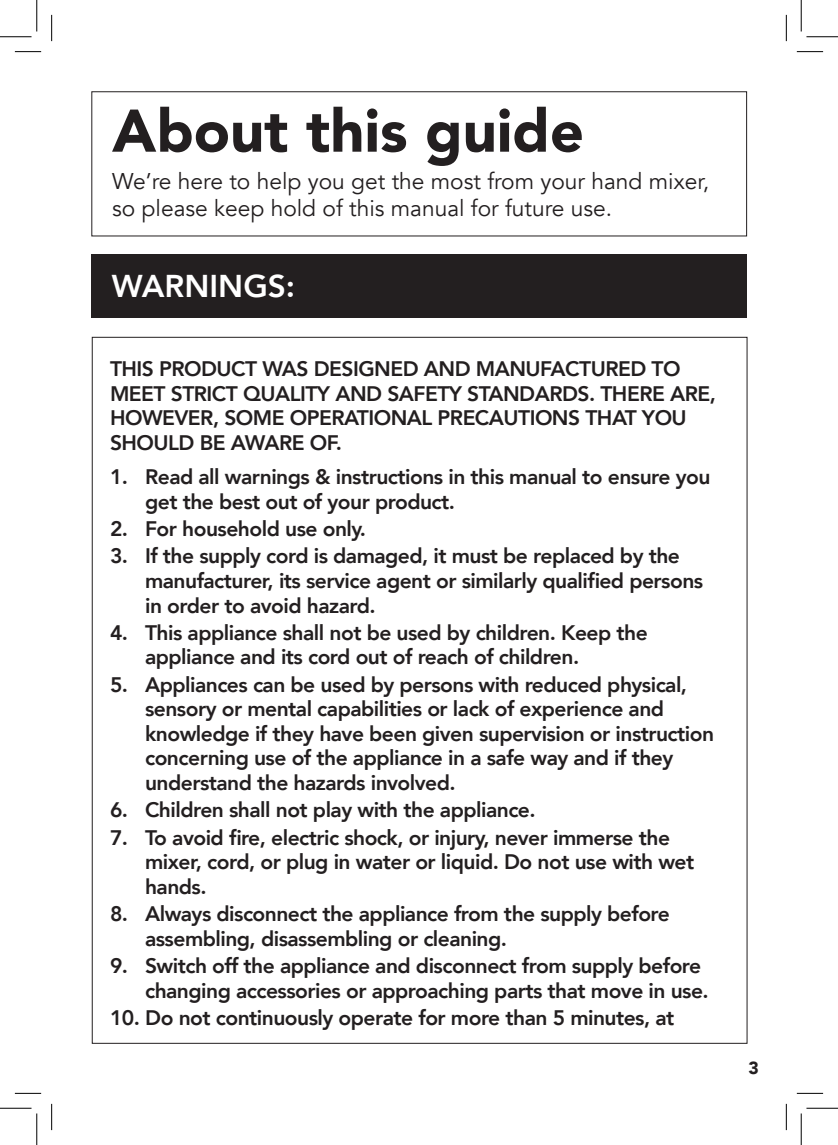
<style>
.page{position:relative;width:838px;height:1145px;background:#fff}
.page>*{position:absolute;margin:0;border:0;box-sizing:border-box;transform-origin:0 0}
.t1{font:900 59.5px "Avenir";color:#231f20}
.t2{font:800 31.5px "Avenir";color:#fff}
.t3{font:22.75px/27.3px "Avenir";color:#231f20}
.t4{font:800 21px/24.5px "Avenir";letter-spacing:-.025em;color:#231f20}
.t5{font:900 17.5px "Avenir";color:#231f20}
</style>
<div class="page">
<div style="left:91px;top:91px;width:656px;height:145px;border:1px solid #231f20"></div>
<div style="left:92px;top:254px;width:655px;height:63px;background:#231f20"></div>
<svg style="left:15px;top:51px;width:26px;height:1px"></svg>
<svg style="left:796px;top:51px;width:27px;height:1px"></svg>
<svg style="left:15px;top:1093px;width:26px;height:1px"></svg>
<svg style="left:796px;top:1093px;width:27px;height:1px"></svg>
<svg style="left:51px;top:15px;width:1px;height:26px"></svg>
<svg style="left:51px;top:1104px;width:1px;height:26px"></svg>
<svg style="left:786px;top:15px;width:1px;height:26px"></svg>
<svg style="left:786px;top:1104px;width:1px;height:26px"></svg>
<hr style="left:0;top:36px;width:32px;height:1px;background:#000">
<hr style="left:806px;top:36px;width:31px;height:1px;background:#000">
<hr style="left:0;top:1108px;width:32px;height:1px;background:#000">
<hr style="left:806px;top:1108px;width:31px;height:1px;background:#000">
<hr style="left:36px;top:0;width:1px;height:31px;background:#000">
<hr style="left:36px;top:1113px;width:1px;height:32px;background:#000">
<hr style="left:800px;top:0;width:1px;height:31px;background:#000">
<hr style="left:800px;top:1113px;width:1px;height:32px;background:#000">
<h1 class="t1" style="left:112px;top:80px;width:473px">About this guide</h1>
<p class="t3" style="left:112px;top:168px;width:598px">We’re here to help you get the most from your hand mixer, so please keep hold of this manual for future use.</p>
<h2 class="t2" style="left:112px;top:261px;width:185px">Warnings:</h2>
<p class="t4" style="left:110px;top:357px;width:607px">This product was designed and manufactured to meet strict quality and safety standards. there are, however, some operationAL precautions that you should be aware of.</p>
<p class="t4" style="left:145px;top:465px;width:567px;text-indent:-35px">1. Read all warnings &amp; instructions in this manual to ensure you get the best out of your product.</p>
<p class="t4" style="left:110px;top:516px;width:257px">2. For household use only.</p>
<p class="t4" style="left:145px;top:544px;width:559px;text-indent:-35px">3. If the supply cord is damaged, it must be replaced by the manufacturer, its service agent or similarly qualified persons in order to avoid hazard.</p>
<p class="t4" style="left:145px;top:620px;width:504px;text-indent:-35px">4. This appliance shall not be used by children. Keep the appliance and its cord out of reach of children.</p>
<p class="t4" style="left:145px;top:672px;width:570px;text-indent:-35px">5. Appliances can be used by persons with reduced physical, sensory or mental capabilities or lack of experience and knowledge if they have been given supervision or instruction concerning use of the appliance in a safe way and if they understand the hazards involved.</p>
<p class="t4" style="left:110px;top:798px;width:427px">6. Children shall not play with the appliance.</p>
<p class="t4" style="left:145px;top:825px;width:550px;text-indent:-35px">7. To avoid fire, electric shock, or injury, never immerse the mixer, cord, or plug in water or liquid. Do not use with wet hands.</p>
<p class="t4" style="left:145px;top:902px;width:526px;text-indent:-35px">8. Always disconnect the appliance from the supply before assembling, disassembling or cleaning.</p>
<p class="t4" style="left:145px;top:954px;width:565px;text-indent:-35px">9. Switch off the appliance and disconnect from supply before changing accessories or approaching parts that move in use.</p>
<p class="t4" style="left:110px;top:1006px;width:565px">10. Do not continuously operate for more than 5 minutes, at</p>
<p class="t5" style="left:748px;top:1053px;width:12px">3</p>
</div>
